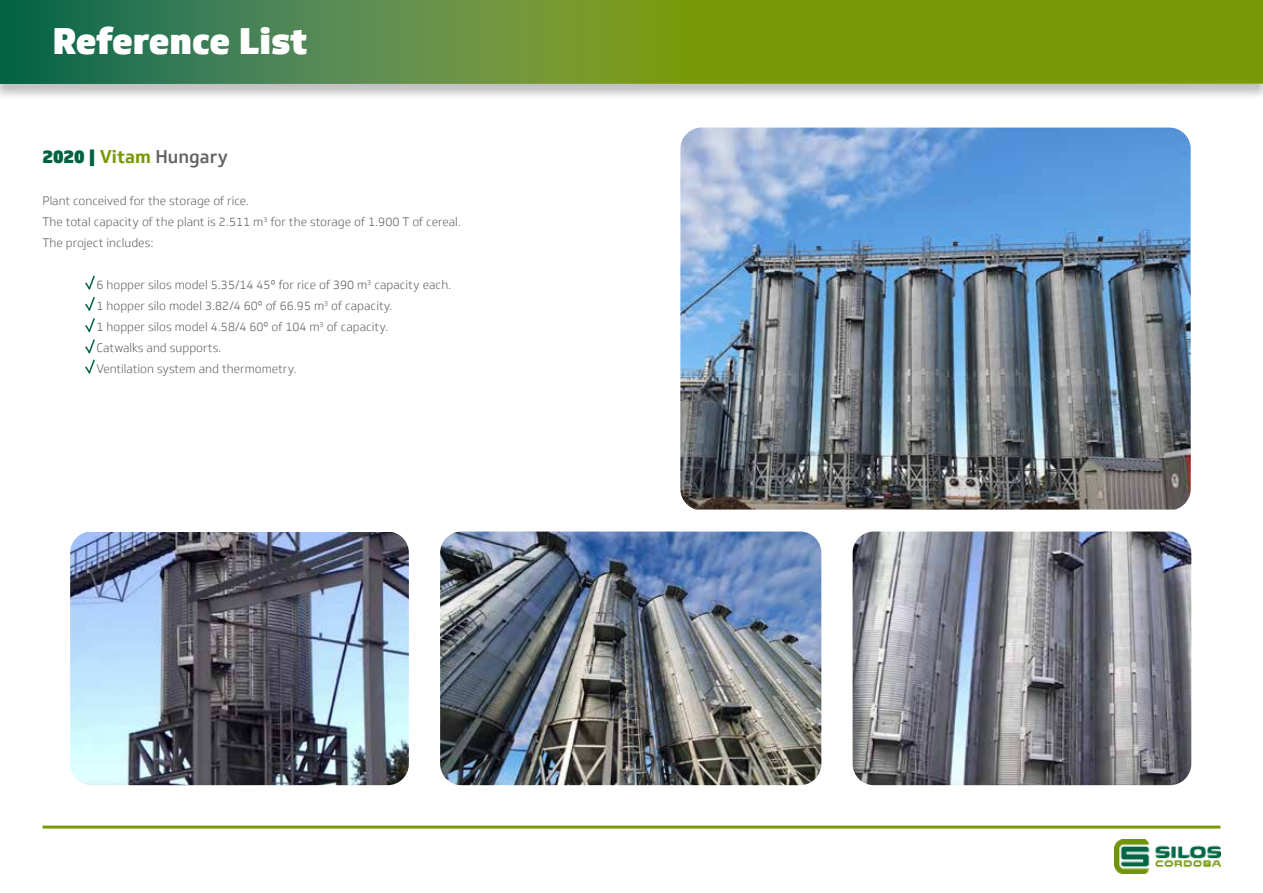
<style>
.page{position:relative;width:1263px;height:893px;background:#fff}
.page>*{position:absolute;margin:0;border:0;box-sizing:border-box;transform-origin:0 0}
.t1{font:900 36px "Soleto";letter-spacing:-.01em;color:#fff}
.t2{font:500 18px "Soleto";color:#636362}
.t3{font:300 12px/21px "Soleto";color:#636362}
.s1{font-weight:900;color:#006241}
.s2{font-weight:700;color:#789904}
</style>
<div class="page">
<div style="left:0;top:0;width:1263px;height:101px;background:#000;opacity:.25"></div>
<svg style="left:0;top:0;width:1263px;height:84px;background:#628f28"></svg>
<img style="left:680px;top:128px;width:511px;height:382px">
<img style="left:70px;top:532px;width:339px;height:253px">
<img style="left:853px;top:531px;width:338px;height:254px">
<img style="left:440px;top:531px;width:381px;height:254px">
<svg style="left:85px;top:275px;width:10px;height:99px"></svg>
<img style="left:1114px;top:840px;width:106px;height:34px">
<hr style="left:43px;top:826px;width:1177px;height:3px;background:#789904">
<h1 class="t1" style="left:53px;top:18px;width:256px">Reference List</h1>
<h2 class="t2" style="left:43px;top:145px;width:187px"><span class="s1">2020 |</span> <span class="s2">Vitam</span> Hungary</h2>
<p class="t3" style="left:43px;top:190px;width:420px">Plant conceived for the storage of rice.<br>The total capacity of the plant is 2.511 m<sup>3</sup> for the storage of 1.900 T of cereal.<br>The project includes:</p>
<p class="t3" style="left:97px;top:274px;width:356px">6 hopper silos model 5.35/14 45º for rice of 390 m<sup>3</sup> capacity each.<br>1 hopper silo model 3.82/4 60º of 66.95 m<sup>3</sup> of capacity.<br>1 hopper silos model 4.58/4 60º of 104 m<sup>3</sup> of capacity.<br>Catwalks and supports.<br>Ventilation system and thermometry.</p>
</div>
